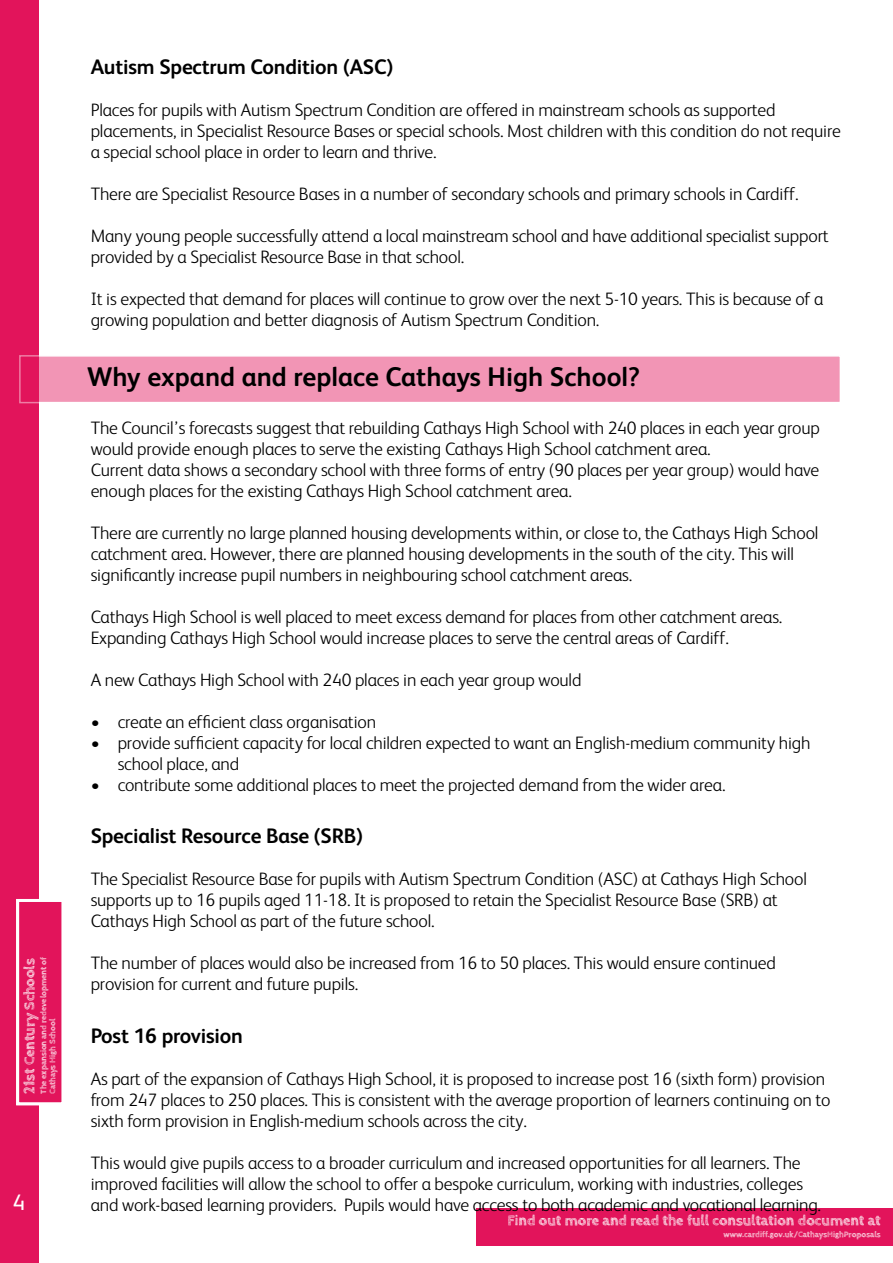
<style>
.page{position:relative;width:893px;height:1263px;background:#fff}
.page>*{position:absolute;margin:0;border:0;box-sizing:border-box;transform-origin:0 0}
.t1{font:700 27px "FS Albert";color:#000}
.t2{font:22.5px "FS Albert";color:#fff}
.t3{font:700 21px "FS Albert";letter-spacing:-.01em;color:#000}
.t4{font:300 18px/21px "FS Albert";letter-spacing:-.01em;color:#000}
.t5{font:700 14.85px "Cabin Sketch";color:#fff}
.t6{font:700 8.4px/9px "Cabin Sketch";letter-spacing:-.005em;color:#fff}
.t7{font:700 8.4px "Cabin Sketch";letter-spacing:-.025em;color:#fff}
</style>
<div class="page">
<div style="left:476px;top:1208px;width:417px;height:38px;background:#e2145b"></div>
<div style="left:0;top:0;width:39px;height:1263px;background:#e2145b"></div>
<div style="left:19px;top:355px;width:822px;height:48px;background:#f295b5;border:2px solid #fff"></div>
<div style="left:16px;top:899px;width:48px;height:206px;background:#e2145b;border:3px solid #fff"></div>
<p class="t7" style="left:39px;top:1079px;width:146px;rotate:-90deg">redevelopment of Cantonian High School,</p>
<p class="t5" style="left:21px;top:1094px;width:137px;rotate:-90deg">21st Century Schools</p>
<p class="t6" style="left:39px;top:1094px;width:138px;rotate:-90deg">The expansion and redevelopment of<br>Cathays High School</p>
<p class="t2" style="left:13px;top:1187px;width:14px">4</p>
<p class="t3" style="left:91px;top:52px;width:304px">Autism Spectrum Condition (ASC)</p>
<p class="t4" style="left:91px;top:98px;width:752px">Places for pupils with Autism Spectrum Condition are offered in mainstream schools as supported placements, in Specialist Resource Bases or special schools. Most children with this condition do not require a special school place in order to learn and thrive.</p>
<p class="t4" style="left:91px;top:182px;width:710px">There are Specialist Resource Bases in a number of secondary schools and primary schools in Cardiff.</p>
<p class="t4" style="left:91px;top:224px;width:739px">Many young people successfully attend a local mainstream school and have additional specialist support provided by a Specialist Resource Base in that school.</p>
<p class="t4" style="left:91px;top:287px;width:734px">It is expected that demand for places will continue to grow over the next 5-10 years. This is because of a growing population and better diagnosis of Autism Spectrum Condition.</p>
<h1 class="t1" style="left:87px;top:358px;width:554px">Why expand and replace Cathays High School?</h1>
<p class="t4" style="left:91px;top:417px;width:731px">The Council’s forecasts suggest that rebuilding Cathays High School with 240 places in each year group would provide enough places to serve the existing Cathays High School catchment area.<br>Current data shows a secondary school with three forms of entry (90 places per year group) would have enough places for the existing Cathays High School catchment area.</p>
<p class="t4" style="left:91px;top:522px;width:729px">There are currently no large planned housing developments within, or close to, the Cathays High School catchment area. However, there are planned housing developments in the south of the city. This will significantly increase pupil numbers in neighbouring school catchment areas.</p>
<p class="t4" style="left:91px;top:606px;width:693px">Cathays High School is well placed to meet excess demand for places from other catchment areas.<br>Expanding Cathays High School would increase places to serve the central areas of Cardiff.</p>
<p class="t4" style="left:91px;top:669px;width:492px">A new Cathays High School with 240 places in each year group would</p>
<p class="t4" style="left:91px;top:711px;width:287px">• create an efficient class organisation</p>
<p class="t4" style="left:118px;top:732px;width:694px;text-indent:-27px">• provide sufficient capacity for local children expected to want an English-medium community high school place, and</p>
<p class="t4" style="left:91px;top:774px;width:636px">• contribute some additional places to meet the projected demand from the wider area.</p>
<p class="t3" style="left:91px;top:822px;width:274px">Specialist Resource Base (SRB)</p>
<p class="t4" style="left:91px;top:868px;width:718px">The Specialist Resource Base for pupils with Autism Spectrum Condition (ASC) at Cathays High School supports up to 16 pupils aged 11-18. It is proposed to retain the Specialist Resource Base (SRB) at<br>Cathays High School as part of the future school.</p>
<p class="t4" style="left:91px;top:952px;width:687px">The number of places would also be increased from 16 to 50 places. This would ensure continued provision for current and future pupils.</p>
<p class="t3" style="left:91px;top:1022px;width:154px">Post 16 provision</p>
<p class="t4" style="left:91px;top:1068px;width:741px">As part of the expansion of Cathays High School, it is proposed to increase post 16 (sixth form) provision from 247 places to 250 places. This is consistent with the average proportion of learners continuing on to sixth form provision in English-medium schools across the city.</p>
<p class="t4" style="left:91px;top:1152px;width:732px">This would give pupils access to a broader curriculum and increased opportunities for all learners. The improved facilities will allow the school to offer a bespoke curriculum, working with industries, colleges and work-based learning providers. Pupils would have access to both academic and vocational learning.</p>
<p class="t5" style="left:508px;top:1212px;width:375px">Find out more and read the full consultation document at</p>
<p class="t6" style="left:723px;top:1230px;width:159px">www.cardiff.gov.uk/CathaysHighProposals</p>
</div>
